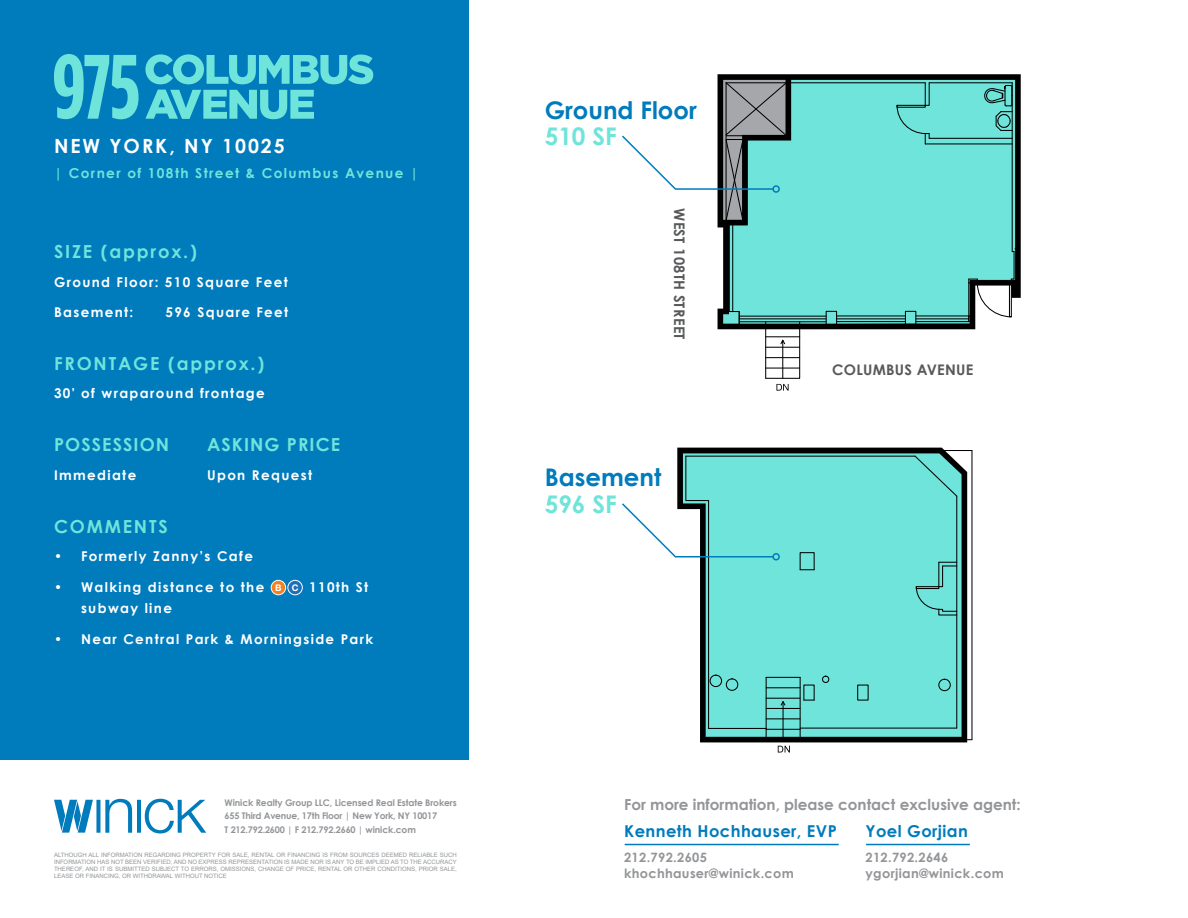
<style>
.page{position:relative;width:1188px;height:918px;background:#fff}
.page>*{position:absolute;margin:0;border:0;box-sizing:border-box;transform-origin:0 0}
.t1{font:700 24.3px "Century Gothic";color:#007bbc}
.t2{font:700 24.3px "Century Gothic";color:#6fe4da}
.t3{font:700 19.5px "Century Gothic";letter-spacing:.1em;color:#fff}
.t4{font:700 18px "Century Gothic";letter-spacing:.1em;color:#6fe4da}
.t5{font:700 18px "Century Gothic";letter-spacing:.06em;color:#6fe4da}
.t6{font:700 16.35px "Century Gothic";letter-spacing:.025em;color:#007bbc}
.t7{font:700 15.15px "Century Gothic";color:#939598}
.t8{font:700 14.55px "Century Gothic";letter-spacing:.02em;color:#58595b}
.t9{font:700 13.65px "Century Gothic";letter-spacing:.1em;color:#6fe4da}
.t10{font:700 13.5px/21.5px "Century Gothic";letter-spacing:.1em;color:#fff}
.t11{font:700 12.9px/15.5px "Century Gothic";letter-spacing:.025em;color:#939598}
.t12{font:700 9.15px/13.5px "Century Gothic";letter-spacing:-.01em;color:#939598}
.t13{font:6px/7.2px "Arial";color:#939598;text-align:justify}
.s1{font-family:"Helvetica Neue";font-size:9.15px}
</style>
<div class="page">
<div style="left:0;top:0;width:469px;height:759px;background:#007bbc"></div>
<div style="left:288px;top:580px;width:14px;height:15px;background:#1f70b8;border-radius:50%"></div>
<div style="left:287px;top:580px;width:16px;height:15px;border:1px solid #fff;border-radius:50%"></div>
<div style="left:271px;top:580px;width:15px;height:15px;background:#f58020;border-radius:50%"></div>
<div style="left:271px;top:580px;width:15px;height:15px;border:1px solid #fff;border-radius:50%"></div>
<svg style="left:54px;top:799px;width:152px;height:34px"></svg>
<hr style="left:625px;top:844px;width:214px;height:1px;background:#007bbc">
<hr style="left:866px;top:844px;width:104px;height:1px;background:#007bbc">
<svg style="left:145px;top:90px;width:169px;height:29px"></svg>
<svg style="left:145px;top:54px;width:228px;height:30px"></svg>
<svg style="left:54px;top:54px;width:85px;height:65px"></svg>
<hr style="left:680px;top:450px;width:292px;height:1px;background:#000">
<svg style="left:765px;top:742px;width:49px;height:11px"></svg>
<hr style="left:703px;top:739px;width:269px;height:1px;background:#000">
<hr style="left:971px;top:451px;width:1px;height:289px;background:#000">
<svg style="left:677px;top:448px;width:290px;height:294px;background:#6ed2c9"></svg>
<svg style="left:718px;top:74px;width:303px;height:255px;background:#68cdc4"></svg>
<svg style="left:622px;top:76px;width:179px;height:315px"></svg>
<div style="left:772px;top:185px;width:8px;height:8px;border:2px solid #007bbc;border-radius:50%"></div>
<svg style="left:622px;top:449px;width:153px;height:109px"></svg>
<div style="left:772px;top:553px;width:8px;height:8px;border:2px solid #007bbc;border-radius:50%"></div>
<h2 class="t3" style="left:54px;top:131px;width:232px">NEW YORK, NY 10025</h2>
<h3 class="t9" style="left:54px;top:162px;width:366px">| Corner of 108th Street &amp; Columbus Avenue |</h3>
<h3 class="t4" style="left:54px;top:238px;width:144px">SIZE (approx.)</h3>
<h3 class="t10" style="left:54px;top:270px;width:235px">Ground Floor: 510 Square Feet</h3>
<h3 class="t10" style="left:54px;top:301px;width:81px">Basement:</h3>
<h3 class="t10" style="left:166px;top:301px;width:124px">596 Square Feet</h3>
<h3 class="t4" style="left:54px;top:350px;width:212px">FRONTAGE (approx.)</h3>
<h3 class="t10" style="left:54px;top:382px;width:212px">30' of wraparound frontage</h3>
<h3 class="t5" style="left:54px;top:431px;width:117px">POSSESSION</h3>
<h3 class="t5" style="left:207px;top:431px;width:135px">ASKING PRICE</h3>
<h3 class="t10" style="left:54px;top:464px;width:84px">Immediate</h3>
<h3 class="t10" style="left:207px;top:464px;width:107px">Upon Request</h3>
<h3 class="t4" style="left:54px;top:513px;width:115px">COMMENTS</h3>
<h3 class="t10" style="left:54px;top:545px;width:200px">• Formerly Zanny’s Cafe</h3>
<h3 class="t10" style="left:81px;top:575px;width:289px;text-indent:-27px">• Walking distance to the <span class="s1">B C</span> 110th St subway line</h3>
<h3 class="t10" style="left:54px;top:627px;width:321px">• Near Central Park &amp; Morningside Park</h3>
<h1 class="t1" style="left:545px;top:91px;width:154px">Ground Floor</h1>
<h1 class="t2" style="left:545px;top:118px;width:73px">510 SF</h1>
<h3 class="t8" style="left:690px;top:208px;width:133px;rotate:90deg">WEST 108TH STREET</h3>
<h1 class="t1" style="left:545px;top:459px;width:118px">Basement</h1>
<h1 class="t2" style="left:545px;top:485px;width:73px">596 SF</h1>
<h3 class="t8" style="left:832px;top:358px;width:143px">COLUMBUS AVENUE</h3>
<h3 class="t12" style="left:225px;top:795px;width:234px">Winick Realty Group LLC, Licensed Real Estate Brokers<br>655 Third Avenue, 17th Floor | New York, NY 10017<br>T 212.792.2600 | F 212.792.2660 | winick.com</h3>
<h3 class="t7" style="left:624px;top:793px;width:398px">For more information, please contact exclusive agent:</h3>
<h3 class="t6" style="left:866px;top:819px;width:104px">Yoel Gorjian</h3>
<h3 class="t11" style="left:866px;top:849px;width:140px">212.792.2646 ygorjian@winick.com</h3>
<h3 class="t6" style="left:624px;top:819px;width:214px">Kenneth Hochhauser, EVP</h3>
<h3 class="t11" style="left:624px;top:849px;width:171px">212.792.2605 khochhauser@winick.com</h3>
<p class="t13" style="left:54px;top:851px;width:404px">ALTHOUGH ALL INFORMATION REGARDING PROPERTY FOR SALE, RENTAL OR FINANCING IS FROM SOURCES DEEMED RELIABLE SUCH INFORMATION HAS NOT BEEN VERIFIED, AND NO EXPRESS REPRESENTATION IS MADE NOR IS ANY TO BE IMPLIED AS TO THE ACCURACY THEREOF, AND IT IS SUBMITTED SUBJECT TO ERRORS, OMISSIONS, CHANGE OF PRICE, RENTAL OR OTHER CONDITIONS, PRIOR SALE, LEASE OR FINANCING, OR WITHDRAWAL WITHOUT NOTICE</p>
</div>
